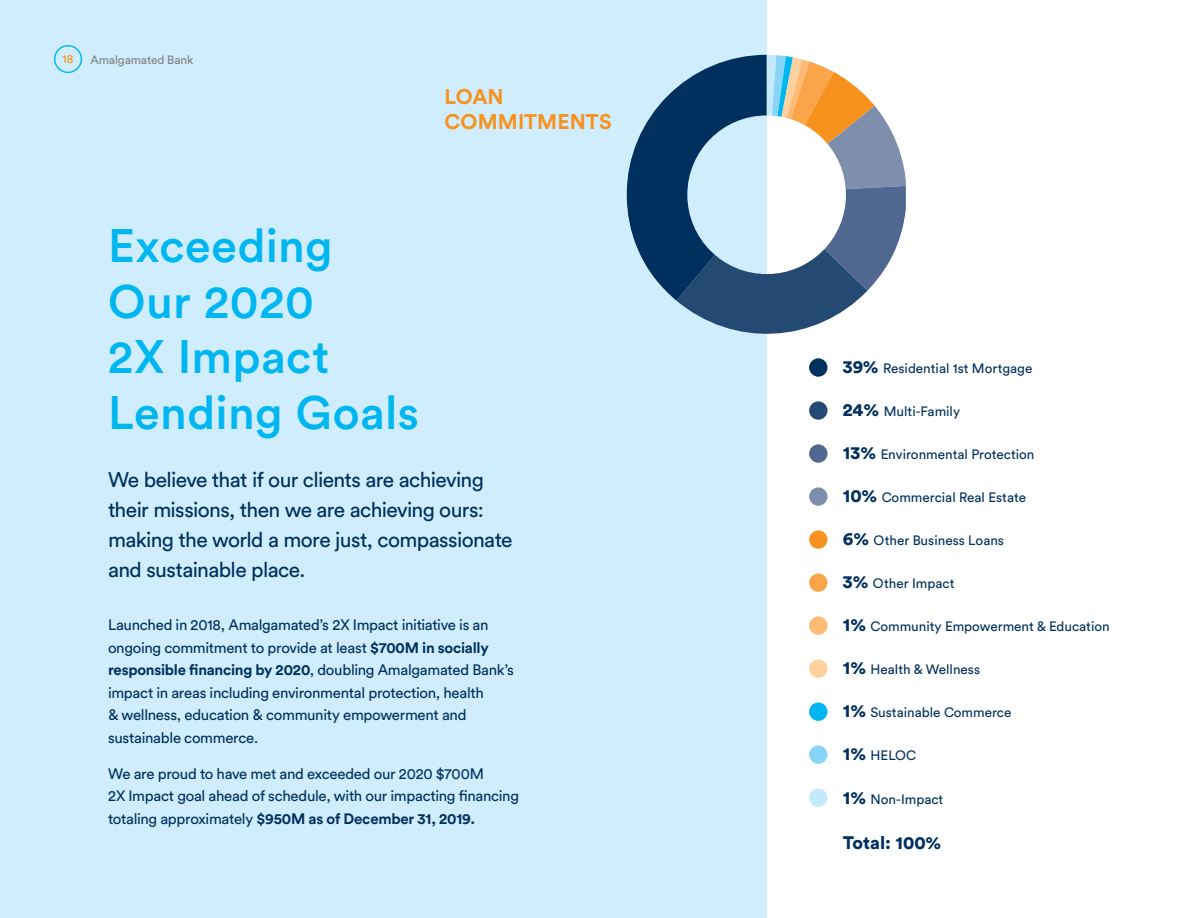
<style>
.page{position:relative;width:1188px;height:918px;background:#fff}
.page>*{position:absolute;margin:0;border:0;box-sizing:border-box;transform-origin:0 0}
.Headline_2{font:500 46.5px/55.5px "Circular Std";letter-spacing:.01em;color:#00b6f1}
.Headline_4{font:21px/30px "Circular Std";letter-spacing:-.03em;color:#00305d}
.Headline_5{font:700 21px/25.5px "Circular Std";letter-spacing:.005em;color:#f7921e}
.t1{font:900 18px "Circular Std";color:#00305d}
.Body_Text{font:15px/22.5px "Circular Std";letter-spacing:-.02em;color:#00305d}
.t2{font:13.5px "Circular Std";color:#00305d}
.Body_Text-2{font:12px "Circular Std";letter-spacing:-.01em;color:#808285}
.Body_Text-3{font:12px "Circular Std";color:#f7921e}
.s1{font-weight:700}
.s2{font-weight:900;font-size:18px}
</style>
<div class="page">
<div style="left:0;top:0;width:767px;height:918px;background:#cfedfc"></div>
<svg style="left:627px;top:55px;width:279px;height:279px"></svg>
<div style="left:809px;top:444px;width:18px;height:19px;background:#50688f;border-radius:50%"></div>
<div style="left:809px;top:703px;width:18px;height:18px;background:#00b6f1;border-radius:50%"></div>
<div style="left:809px;top:487px;width:18px;height:19px;background:#7e8ead;border-radius:50%"></div>
<div style="left:809px;top:573px;width:18px;height:19px;background:#faa54a;border-radius:50%"></div>
<div style="left:809px;top:746px;width:18px;height:18px;background:#86d5f7;border-radius:50%"></div>
<div style="left:809px;top:530px;width:18px;height:19px;background:#f7921e;border-radius:50%"></div>
<div style="left:809px;top:616px;width:18px;height:19px;background:#fcba75;border-radius:50%"></div>
<div style="left:809px;top:358px;width:18px;height:19px;background:#00305d;border-radius:50%"></div>
<div style="left:809px;top:789px;width:18px;height:18px;background:#c3e9fb;border-radius:50%"></div>
<div style="left:809px;top:659px;width:18px;height:19px;background:#fed09e;border-radius:50%"></div>
<div style="left:809px;top:401px;width:18px;height:19px;background:#244a74;border-radius:50%"></div>
<div style="left:54px;top:45px;width:28px;height:28px;border:1px solid #00b6f1;border-radius:50%"></div>
<p class="Body_Text-3" style="left:62px;top:52px;width:12px">18</p>
<p class="Body_Text-2" style="left:90px;top:52px;width:104px">Amalgamated Bank</p>
<p class="Headline_5" style="left:445px;top:83px;width:169px">LOAN<br>COMMITMENTS</p>
<p class="Headline_2" style="left:108px;top:217px;width:226px">Exceeding</p>
<p class="Headline_2" style="left:108px;top:273px;width:208px">Our 2020</p>
<p class="Headline_2" style="left:108px;top:328px;width:313px">2X Impact<br>Lending Goals</p>
<p class="Headline_4" style="left:108px;top:464px;width:406px">We believe that if our clients are achieving their missions, then we are achieving ours: making the world a more just, compassionate and sustainable place.</p>
<p class="Body_Text" style="left:108px;top:613px;width:408px">Launched in 2018, Amalgamated’s 2X Impact initiative is an ongoing commitment to provide at least <span class="s1">$700M in socially responsible financing by 2020</span>, doubling Amalgamated Bank’s impact in areas including environmental protection, health<br>&amp; wellness, education &amp; community empowerment and sustainable commerce.</p>
<p class="Body_Text" style="left:108px;top:762px;width:413px">We are proud to have met and exceeded our 2020 $700M<br>2X Impact goal ahead of schedule, with our impacting financing totaling approximately <span class="s1">$950M as of December 31, 2019.</span></p>
<p class="t2" style="left:843px;top:360px;width:191px"><span class="s2">39%</span> Residential 1st Mortgage</p>
<p class="t2" style="left:843px;top:403px;width:119px"><span class="s2">24%</span> Multi-Family</p>
<p class="t2" style="left:843px;top:446px;width:193px"><span class="s2">13%</span> Environmental Protection</p>
<p class="t2" style="left:843px;top:489px;width:185px"><span class="s2">10%</span> Commercial Real Estate</p>
<p class="t2" style="left:843px;top:532px;width:163px"><span class="s2">6%</span> Other Business Loans</p>
<p class="t2" style="left:843px;top:575px;width:113px"><span class="s2">3%</span> Other Impact</p>
<p class="t2" style="left:843px;top:618px;width:268px"><span class="s2">1%</span> Community Empowerment &amp; Education</p>
<p class="t2" style="left:843px;top:662px;width:139px"><span class="s2">1%</span> Health &amp; Wellness</p>
<p class="t2" style="left:843px;top:705px;width:170px"><span class="s2">1%</span> Sustainable Commerce</p>
<p class="t2" style="left:843px;top:748px;width:75px"><span class="s2">1%</span> HELOC</p>
<p class="t2" style="left:843px;top:791px;width:102px"><span class="s2">1%</span> Non-Impact</p>
<p class="t1" style="left:843px;top:830px;width:100px">Total: 100%</p>
</div>
